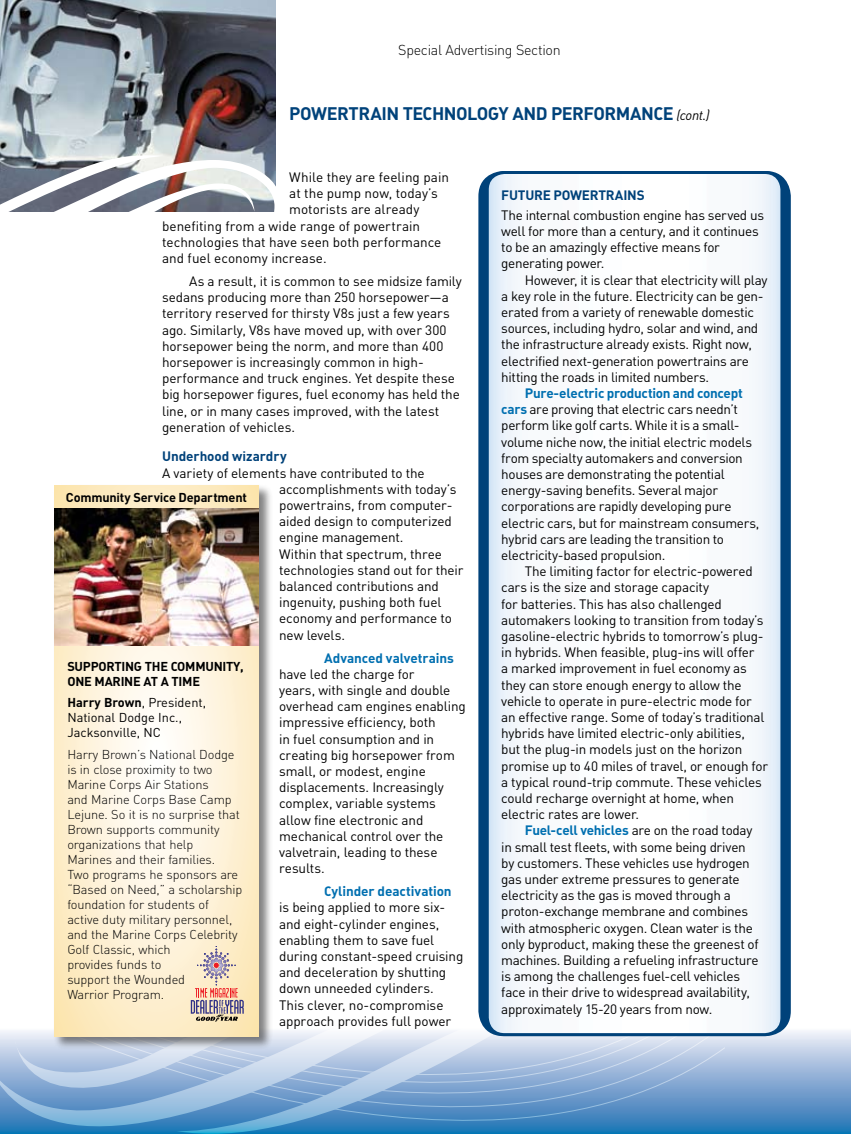
<style>
.page{position:relative;width:851px;height:1134px;background:#fff}
.page>*{position:absolute;margin:0;border:0;box-sizing:border-box;transform-origin:0 0}
.t1{font:18px "DIN Bold Alternate";letter-spacing:-.03em;color:#00427a}
.t2{font:14.25px "DIN Light Alternate";letter-spacing:-.02em;color:#000}
.t3{font:13.5px/16.2px "DIN";letter-spacing:-.015em;color:#000}
.t4{font:13.5px "DIN Bold Alternate";color:#006fb0}
.t5{font:700 13.5px "DIN";letter-spacing:-.01em;color:#00427a}
.t6{font:13.5px "DIN";letter-spacing:.005em;color:#000}
.t7{font:12.75px/15px "DIN Light Alternate";letter-spacing:-.01em;color:#000}
.t8{font:12.75px/15px "DIN";color:#000}
.t9{font:12.75px/15px "DIN Bold Alternate";letter-spacing:-.02em;color:#000}
.t10{font:700 12.75px "DIN";color:#000}
.s1{font-family:"DIN Regular Italic Alt";font-size:13.5px;color:#000}
.s2{font-weight:700}
.s3{font-family:"DIN Bold Alternate";color:#006fb0}
.s4{font-family:"DIN";color:#000}
</style>
<div class="page">
<img style="left:0;top:0;width:276px;height:155px">
<svg style="left:0;top:155px;width:276px;height:57px"></svg>
<svg style="left:0;top:1027px;width:850px;height:107px;background:#86acd4"></svg>
<svg style="left:0;top:1022px;width:725px;height:112px;background:#8db3d7"></svg>
<div style="left:478px;top:171px;width:312px;height:865px;border:3px solid #00427a;border-radius:24px"></div>
<svg style="left:487px;top:172px;width:294px;height:863px"></svg>
<div style="left:485px;top:171px;width:298px;height:865px;border:3px solid #00427a;border-radius:17px"></div>
<div style="left:52px;top:484px;width:222px;height:568px;background:#000;opacity:.5"></div>
<svg style="left:54px;top:485px;width:205px;height:551px;background:#fdf1d7"></svg>
<img style="left:54px;top:509px;width:205px;height:137px">
<svg style="left:191px;top:946px;width:53px;height:76px;background:#d6beaf"></svg>
<p class="t2" style="left:398px;top:41px;width:164px">Special Advertising Section</p>
<h1 class="t1" style="left:289px;top:101px;width:422px">Powertrain technology and performance <span class="s1">(cont.)</span></h1>
<p class="t3" style="left:289px;top:169px;width:161px">While they are feeling pain</p>
<p class="t3" style="left:289px;top:185px;width:150px">at the pump now, today’s</p>
<p class="t6" style="left:289px;top:201px;width:132px">motorists are already</p>
<p class="t3" style="left:162px;top:217px;width:259px">benefiting from a wide range of powertrain</p>
<p class="t3" style="left:162px;top:234px;width:281px">technologies that have seen both performance</p>
<p class="t3" style="left:162px;top:250px;width:166px">and fuel economy increase.</p>
<p class="t3" style="left:162px;top:273px;width:301px;text-indent:27px">As a result, it is common to see midsize family sedans producing more than 250 horsepower—a territory reserved for thirsty V8s just a few years ago. Similarly, V8s have moved up, with over 300 horsepower being the norm, and more than 400 horsepower is increasingly common in high&shy;performance and truck engines. Yet despite these big horsepower figures, fuel economy has held the line, or in many cases improved, with the latest generation of vehicles.</p>
<p class="t5" style="left:162px;top:448px;width:126px">Underhood wizardry</p>
<p class="t3" style="left:279px;top:464px;width:186px;text-indent:-117px">A variety of elements have contributed to the accomplishments with today’s powertrains, from computer&shy;aided design to computerized engine management.<br>Within that spectrum, three technologies stand out for their balanced contributions and ingenuity, pushing both fuel economy and performance to new levels.</p>
<p class="t4" style="left:324px;top:649px;width:131px">Advanced valvetrains</p>
<p class="t3" style="left:279px;top:666px;width:188px">have led the charge for<br>years, with single and double overhead cam engines enabling impressive efficiency, both<br>in fuel consumption and in creating big horsepower from small, or modest, engine displacements. Increasingly complex, variable systems allow fine electronic and mechanical control over the valvetrain, leading to these results.</p>
<p class="t4" style="left:324px;top:882px;width:129px">Cylinder deactivation</p>
<p class="t3" style="left:279px;top:899px;width:186px">is being applied to more six&shy;and eight-cylinder engines, enabling them to save fuel during constant-speed cruising and deceleration by shutting down unneeded cylinders.<br>This clever, no-compromise approach provides full power</p>
<p class="t10" style="left:66px;top:489px;width:183px">Community Service Department</p>
<p class="t9" style="left:67px;top:658px;width:178px">Supporting the community,<br>One Marine at a Time</p>
<p class="t8" style="left:67px;top:695px;width:140px"><span class="s2">Harry Brown</span>, President,<br>National Dodge Inc.,<br>Jacksonville, NC</p>
<p class="t7" style="left:67px;top:747px;width:177px">Harry Brown’s National Dodge is in close proximity to two<br>Marine Corps Air Stations<br>and Marine Corps Base Camp<br>Lejune. So it is no surprise that<br>Brown supports community organizations that help<br>Marines and their families.<br>Two programs he sponsors are “Based on Need,” a scholarship foundation for students of active duty military personnel, and the Marine Corps Celebrity<br>Golf Classic, which<br>provides funds to<br>support the Wounded<br>Warrior Program.</p>
<p class="t5" style="left:501px;top:187px;width:98px">Future powertr</p>
<p class="t5" style="left:615px;top:187px;width:31px">ains</p>
<p class="t3" style="left:501px;top:207px;width:264px">The internal combustion engine has served us well for more than a century, and it continues to be an amazingly effective means for generating power.</p>
<p class="t3" style="left:501px;top:271px;width:268px;text-indent:24px">However, it is clear that electricity will play a key role in the future. Electricity can be gen&shy;erated from a variety of renewable domestic sources, including hydro, solar and wind, and the infrastructure already exists. Right now, electrified next-generation powertrains are hitting the roads in limited numbers.</p>
<p class="t4" style="left:525px;top:384px;width:219px">Pure-electric production and concept</p>
<p class="t3" style="left:501px;top:401px;width:260px"><span class="s3">cars</span> are proving that electric cars needn’t perform like golf carts. While it is a small&shy;volume niche now, the initial electric models from specialty automakers and conversion houses are demonstrating the potential energy-saving benefits. Several major corporations are rapidly developing pure electric cars, but for mainstream consumers, hybrid cars are leading the transition to electricity-based propulsion.</p>
<p class="t3" style="left:501px;top:563px;width:268px;text-indent:24px">The limiting factor for electric-powered cars is the size and storage capacity<br>for batteries. This has also challenged automakers looking to transition from today’s gasoline-electric hybrids to tomorrow’s plug&shy;in hybrids. When feasible, plug-ins will offer<br>a marked improvement in fuel economy as they can store enough energy to allow the vehicle to operate in pure-electric mode for an effective range. Some of today’s traditional hybrids have limited electric-only abilities,<br>but the plug-in models just on the horizon promise up to 40 miles of travel, or enough for a typical round-trip commute. These vehicles could recharge overnight at home, when electric rates are lower.</p>
<p class="t4" style="left:525px;top:822px;width:229px">Fuel-cell vehicles <span class="s4">are on the road today</span></p>
<p class="t3" style="left:501px;top:838px;width:259px">in small test fleets, with some being driven by customers. These vehicles use hydrogen gas under extreme pressures to generate electricity as the gas is moved through a proton-exchange membrane and combines with atmospheric oxygen. Clean water is the only byproduct, making these the greenest of machines. Building a refueling infrastructure is among the challenges fuel-cell vehicles face in their drive to widespread availability, approximately 15-20 years from now.</p>
</div>
